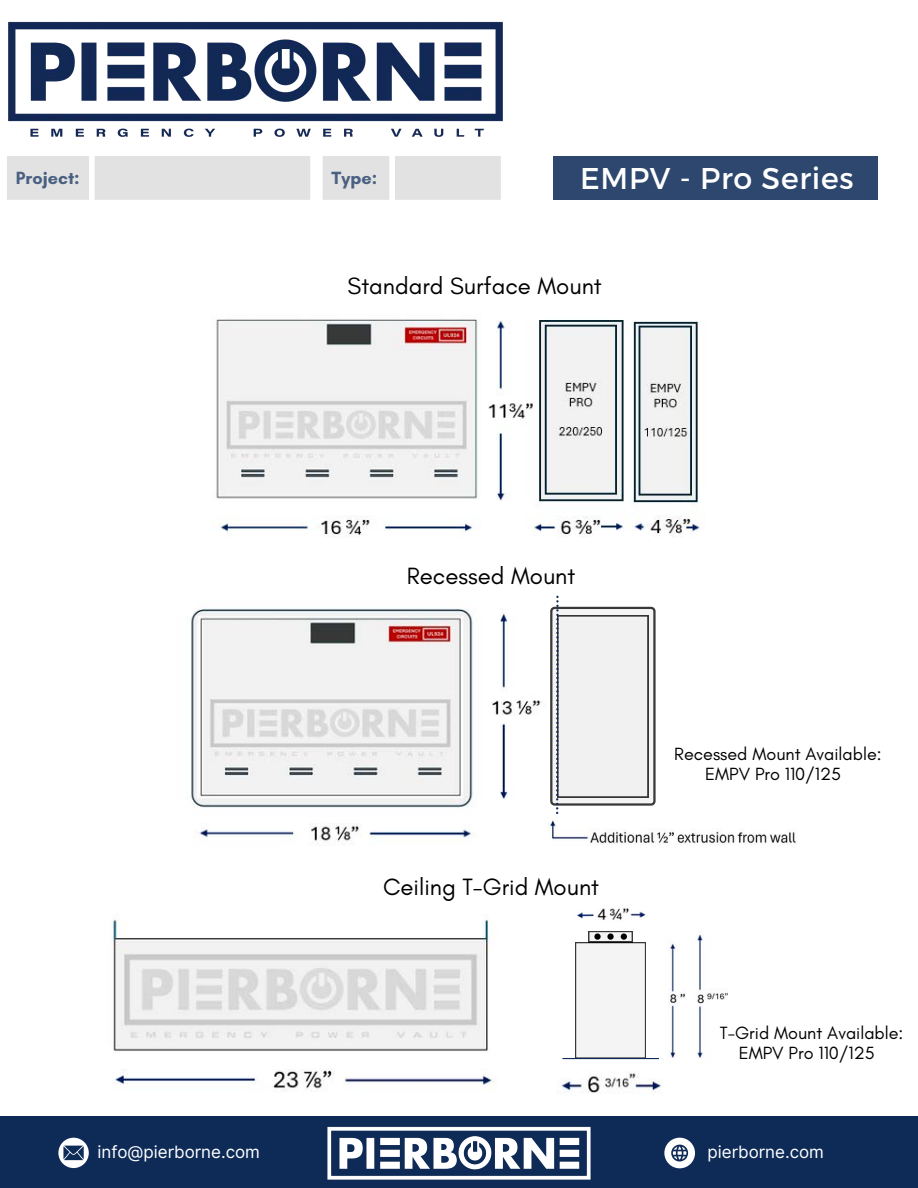
<style>
.page{position:relative;width:918px;height:1188px;background:#fff}
.page>*{position:absolute;margin:0;border:0;box-sizing:border-box;transform-origin:0 0}
.t1{font:30px "Montserrat";letter-spacing:.025em;color:#fff}
.t2{font:24px "Glacial Indifference";color:#000}
.t3{font:18px "Glacial Indifference";color:#000}
.t4{font:700 18px "Glacial Indifference";color:#0e2b58}
.t5{font:16.95px "Inter";color:#fff}
</style>
<div class="page">
<div style="left:0;top:1116px;width:918px;height:72px;background:#0e2b58"></div>
<img style="left:549px;top:820px;width:247px;height:24px">
<svg style="left:550px;top:596px;width:106px;height:218px"></svg>
<img style="left:112px;top:919px;width:385px;height:172px">
<svg style="left:575px;top:931px;width:71px;height:127px"></svg>
<svg style="left:594px;top:933px;width:7px;height:7px"></svg>
<svg style="left:607px;top:933px;width:7px;height:7px"></svg>
<div style="left:621px;top:933px;width:6px;height:7px;background:#000;border-radius:50%"></div>
<img style="left:577px;top:908px;width:69px;height:12px">
<hr style="left:562px;top:1058px;width:97px;height:1px;background:#0e2b58">
<img style="left:558px;top:1073px;width:103px;height:21px">
<img style="left:669px;top:934px;width:59px;height:124px">
<img style="left:191px;top:608px;width:351px;height:236px">
<img style="left:216px;top:319px;width:484px;height:219px">
<div style="left:7px;top:156px;width:303px;height:44px;background:#e2e2e2"></div>
<div style="left:323px;top:156px;width:178px;height:44px;background:#e2e2e2"></div>
<img style="left:8px;top:21px;width:495px;height:116px">
<svg style="left:664px;top:1138px;width:31px;height:30px"></svg>
<img style="left:327px;top:1126px;width:264px;height:54px">
<svg style="left:58px;top:1138px;width:31px;height:30px"></svg>
<div style="left:554px;top:156px;width:324px;height:44px;background:#2e476e"></div>
<p class="t4" style="left:16px;top:167px;width:65px">Project:</p>
<p class="t4" style="left:332px;top:167px;width:47px">Type:</p>
<p class="t1" style="left:580px;top:158px;width:275px">EMPV - Pro Series</p>
<p class="t2" style="left:348px;top:271px;width:256px">Standard Surface Mount</p>
<p class="t2" style="left:407px;top:561px;width:170px">Recessed Mount</p>
<p class="t2" style="left:383px;top:873px;width:218px">Ceiling T-Grid Mount</p>
<p class="t3" style="left:674px;top:743px;width:209px">Recessed Mount Available:</p>
<p class="t3" style="left:705px;top:763px;width:138px">EMPV Pro 110/125</p>
<h2 class="t3" style="left:720px;top:1022px;width:185px">T-Grid Mount Available:</h2>
<p class="t3" style="left:739px;top:1042px;width:138px">EMPV Pro 110/125</p>
<p class="t5" style="left:97px;top:1142px;width:164px">info@pierborne.com</p>
<p class="t5" style="left:708px;top:1142px;width:118px">pierborne.com</p>
</div>
